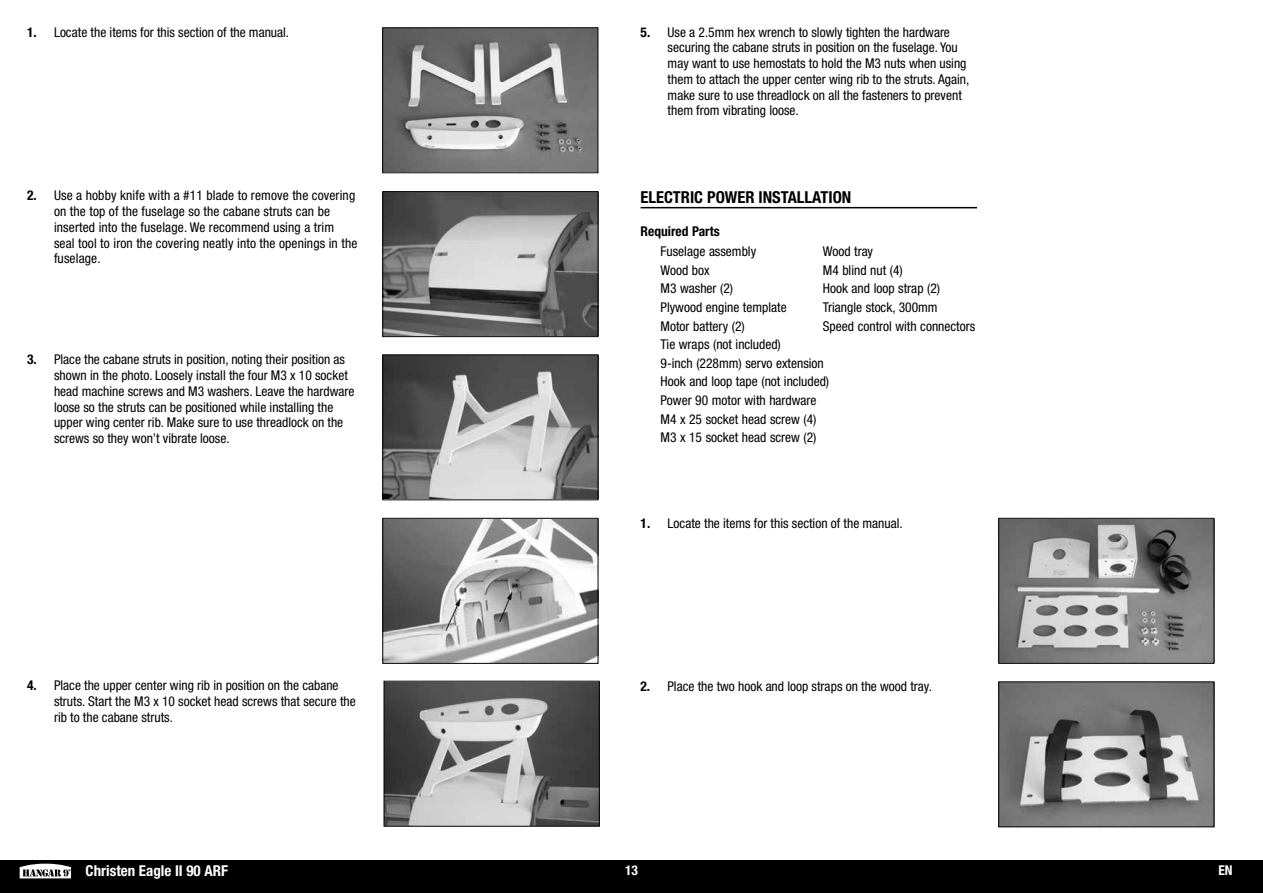
<style>
.page{position:relative;width:1263px;height:893px;background:#fff}
.page>*{position:absolute;margin:0;border:0;box-sizing:border-box;transform-origin:0 0}
.t1{font:700 condensed 16.5px "Helvetica Neue LT Std";color:#000}
.t2{font:700 condensed 15px "Helvetica Neue LT Std";color:#fff}
.t3{font:condensed 13.5px/15.8px "Helvetica Neue LT Std";color:#000}
.t4{font:700 condensed 13.5px "Helvetica Neue LT Std";color:#000}
.t5{font:700 condensed 13.5px "Helvetica Neue LT Std";color:#fff}
.s1{font-weight:700}
</style>
<div class="page">
<hr style="left:641px;top:207px;width:336px;height:1px;background:#000">
<div style="left:0;top:860px;width:1263px;height:33px;background:#000"></div>
<svg style="left:20px;top:864px;width:51px;height:14px"></svg>
<img style="left:384px;top:29px;width:212px;height:142px">
<div style="left:382px;top:27px;width:216px;height:146px;border:1px solid #000"></div>
<img style="left:384px;top:193px;width:212px;height:142px">
<div style="left:382px;top:191px;width:216px;height:146px;border:1px solid #000"></div>
<img style="left:384px;top:356px;width:212px;height:142px">
<div style="left:382px;top:354px;width:216px;height:146px;border:1px solid #000"></div>
<img style="left:384px;top:520px;width:212px;height:142px">
<div style="left:382px;top:518px;width:216px;height:146px;border:1px solid #000"></div>
<img style="left:1000px;top:520px;width:212px;height:142px">
<div style="left:998px;top:518px;width:216px;height:146px;border:1px solid #000"></div>
<img style="left:1000px;top:683px;width:212px;height:142px">
<div style="left:998px;top:681px;width:216px;height:146px;border:1px solid #000"></div>
<img style="left:386px;top:683px;width:212px;height:142px">
<div style="left:384px;top:681px;width:216px;height:146px;border:1px solid #000"></div>
<p class="t3" style="left:27px;top:24px;width:264px"><span class="s1">1.</span> Locate the items for this section of the manual.</p>
<p class="t3" style="left:54px;top:188px;width:305px;text-indent:-27px"><span class="s1">2.</span> Use a hobby knife with a #11 blade to remove the covering on the top of the fuselage so the cabane struts can be inserted into the fuselage. We recommend using a trim seal tool to iron the covering neatly into the openings in the fuselage.</p>
<p class="t3" style="left:54px;top:352px;width:302px;text-indent:-27px"><span class="s1">3.</span> Place the cabane struts in position, noting their position as shown in the photo. Loosely install the four M3 x 10 socket head machine screws and M3 washers. Leave the hardware loose so the struts can be positioned while installing the upper wing center rib. Make sure to use threadlock on the screws so they won’t vibrate loose.</p>
<p class="t3" style="left:54px;top:678px;width:303px;text-indent:-27px"><span class="s1">4.</span> Place the upper center wing rib in position on the cabane struts. Start the M3 x 10 socket head screws that secure the rib to the cabane struts.</p>
<p class="t3" style="left:668px;top:24px;width:303px;text-indent:-27px"><span class="s1">5.</span> Use a 2.5mm hex wrench to slowly tighten the hardware securing the cabane struts in position on the fuselage. You may want to use hemostats to hold the M3 nuts when using them to attach the upper center wing rib to the struts. Again, make sure to use threadlock on all the fasteners to prevent them from vibrating loose.</p>
<p class="t1" style="left:641px;top:187px;width:212px">ELECTRIC POWER INSTALLATION</p>
<p class="t4" style="left:641px;top:223px;width:81px">Required Parts</p>
<p class="t3" style="left:660px;top:244px;width:97px">Fuselage assembly</p>
<p class="t3" style="left:823px;top:244px;width:52px">Wood tray</p>
<p class="t3" style="left:660px;top:262px;width:51px">Wood box</p>
<p class="t3" style="left:823px;top:262px;width:81px">M4 blind nut (4)</p>
<p class="t3" style="left:660px;top:281px;width:74px">M3 washer (2)</p>
<p class="t3" style="left:823px;top:281px;width:119px">Hook and loop strap (2)</p>
<p class="t3" style="left:660px;top:299px;width:128px">Plywood engine template</p>
<p class="t3" style="left:823px;top:299px;width:116px">Triangle stock, 300mm</p>
<p class="t3" style="left:660px;top:318px;width:86px">Motor battery (2)</p>
<p class="t3" style="left:823px;top:318px;width:154px">Speed control with connectors</p>
<p class="t3" style="left:660px;top:335px;width:170px;line-height:18.6px">Tie wraps (not included)<br>9-inch (228mm) servo extension<br>Hook and loop tape (not included)<br>Power 90 motor with hardware<br>M4 x 25 socket head screw (4)<br>M3 x 15 socket head screw (2)</p>
<p class="t3" style="left:641px;top:515px;width:264px"><span class="s1">1.</span> Locate the items for this section of the manual.</p>
<p class="t3" style="left:640px;top:678px;width:293px"><span class="s1">2.</span> Place the two hook and loop straps on the wood tray.</p>
<p class="t2" style="left:86px;top:862px;width:144px">Christen Eagle II 90 ARF</p>
<p class="t5" style="left:625px;top:862px;width:14px">13</p>
<p class="t5" style="left:1218px;top:862px;width:16px">EN</p>
</div>
